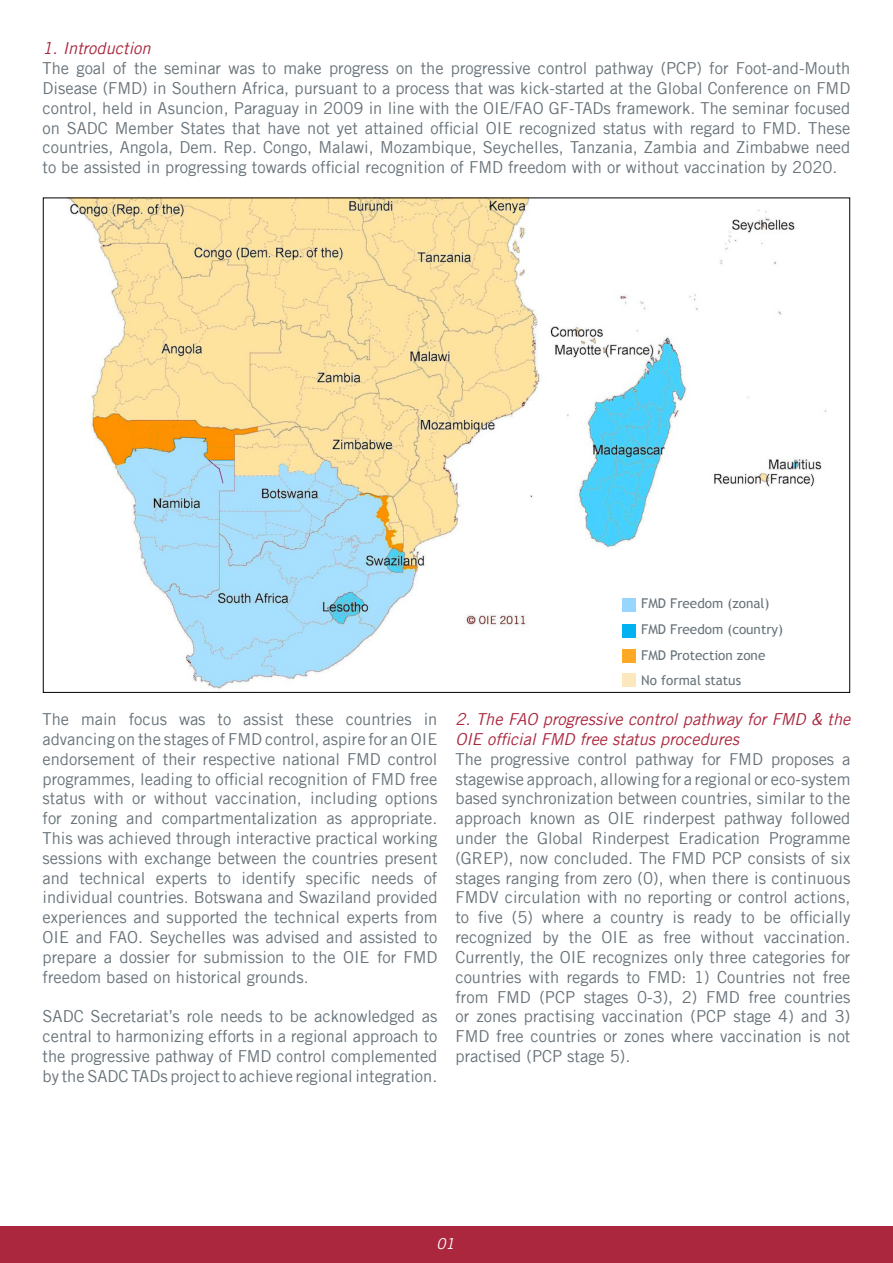
<style>
.page{position:relative;width:893px;height:1263px;background:#fff}
.page>*{position:absolute;margin:0;border:0;box-sizing:border-box;transform-origin:0 0}
.t1{font:16.5px/19.8px "Trade Gothic LT";color:#68737a;text-align:justify}
.t2{font:italic 16.5px/19.8px "Trade Gothic LT";color:#aa273e}
.t3{font:italic 15px "Trade Gothic LT";color:#fff}
.t4{font:13.5px/25.5px "Trebuchet MS";color:#68737a}
</style>
<div class="page">
<div style="left:0;top:1226px;width:893px;height:37px;background:#aa273e"></div>
<img style="left:69px;top:200px;width:757px;height:489px">
<div style="left:622px;top:599px;width:14px;height:13px;background:#98d6ff"></div>
<div style="left:622px;top:624px;width:14px;height:14px;background:#02b1f0"></div>
<div style="left:622px;top:649px;width:14px;height:14px;background:#fda925"></div>
<div style="left:622px;top:673px;width:14px;height:14px;background:#fde8bd"></div>
<p class="t2" style="left:43px;top:38px;width:110px">1. Introduction</p>
<p class="t1" style="left:43px;top:58px;width:809px">The goal of the seminar was to make progress on the progressive control pathway (PCP) for Foot-and-Mouth Disease (FMD) in Southern Africa, pursuant to a process that was kick-started at the Global Conference on FMD control, held in Asuncion, Paraguay in 2009 in line with the OIE/FAO GF-TADs framework. The seminar focused on SADC Member States that have not yet attained official OIE recognized status with regard to FMD. These countries, Angola, Dem. Rep. Congo, Malawi, Mozambique, Seychelles, Tanzania, Zambia and Zimbabwe need to be assisted in progressing towards official recognition of FMD freedom with or without vaccination by 2020.</p>
<p class="t1" style="left:43px;top:709px;width:396px">The main focus was to assist these countries in advancing on the stages of FMD control, aspire for an OIE endorsement of their respective national FMD control programmes, leading to official recognition of FMD free status with or without vaccination, including options for zoning and compartmentalization as appropriate.<br>This was achieved through interactive practical working sessions with exchange between the countries present and technical experts to identify specific needs of individual countries. Botswana and Swaziland provided experiences and supported the technical experts from OIE and FAO. Seychelles was advised and assisted to prepare a dossier for submission to the OIE for FMD freedom based on historical grounds.</p>
<p class="t1" style="left:43px;top:1006px;width:396px">SADC Secretariat’s role needs to be acknowledged as central to harmonizing efforts in a regional approach to the progressive pathway of FMD control complemented by the SADC TADs project to achieve regional integration.</p>
<p class="t4" style="left:641px;top:591px;width:143px">FMD Freedom (zonal)<br>FMD Freedom (country)<br>FMD Protection zone<br>No formal status</p>
<p class="t2" style="left:455px;top:709px;width:396px">2. The FAO progressive control pathway for FMD &amp; the<br>OIE official FMD free status procedures</p>
<p class="t1" style="left:455px;top:749px;width:396px">The progressive control pathway for FMD proposes a stagewise approach, allowing for a regional or eco-system based synchronization between countries, similar to the approach known as OIE rinderpest pathway followed under the Global Rinderpest Eradication Programme (GREP), now concluded. The FMD PCP consists of six stages ranging from zero (0), when there is continuous FMDV circulation with no reporting or control actions, to five (5) where a country is ready to be officially recognized by the OIE as free without vaccination.<br>Currently, the OIE recognizes only three categories for countries with regards to FMD: 1) Countries not free from FMD (PCP stages 0-3), 2) FMD free countries or zones practising vaccination (PCP stage 4) and 3)<br>FMD free countries or zones where vaccination is not practised (PCP stage 5).</p>
<p class="t3" style="left:436px;top:1235px;width:20px">01</p>
</div>
